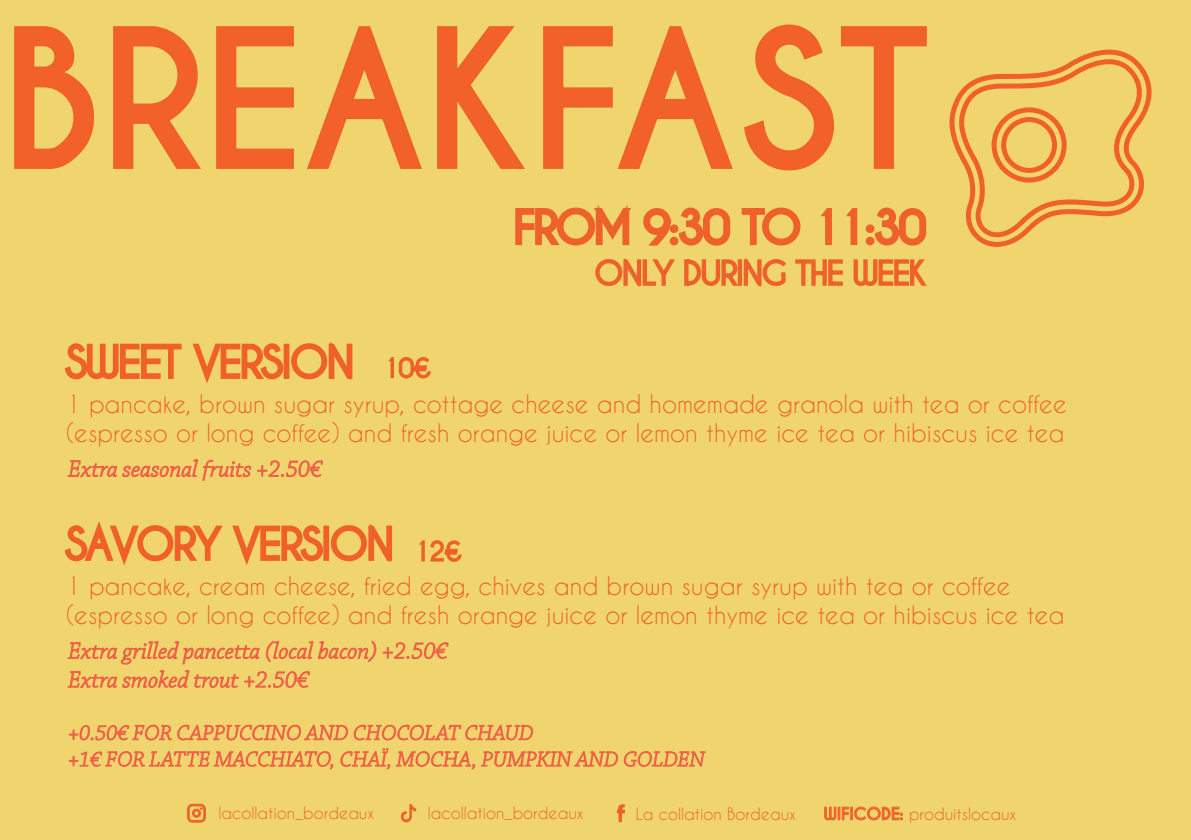
<style>
.page{position:relative;width:1191px;height:840px;background:#fff}
.page>*{position:absolute;margin:0;border:0;box-sizing:border-box;transform-origin:0 0}
.t1{font:700 180px "Caviar Dreams";color:#f26129}
.t2{font:24px/28.8px "Caviar Dreams";color:#ef612b}
.t3{font:16px "Caviar Dreams";color:#ef612b}
.s1{font-weight:700}
</style>
<div class="page">
<div style="left:0;top:0;width:1191px;height:839px;background:#f0d56f"></div>
<svg style="left:14px;top:26px;width:80px;height:143px"></svg>
<svg style="left:113px;top:26px;width:88px;height:143px"></svg>
<svg style="left:216px;top:26px;width:78px;height:143px"></svg>
<svg style="left:307px;top:26px;width:115px;height:143px"></svg>
<svg style="left:437px;top:26px;width:88px;height:143px"></svg>
<svg style="left:543px;top:26px;width:190px;height:143px"></svg>
<svg style="left:744px;top:24px;width:183px;height:147px"></svg>
<svg style="left:64px;top:343px;width:118px;height:37px"></svg>
<svg style="left:192px;top:341px;width:161px;height:42px"></svg>
<svg style="left:515px;top:205px;width:412px;height:82px"></svg>
<svg style="left:949px;top:49px;width:203px;height:198px"></svg>
<svg style="left:67px;top:459px;width:257px;height:22px"></svg>
<svg style="left:388px;top:357px;width:43px;height:22px"></svg>
<svg style="left:64px;top:521px;width:328px;height:44px"></svg>
<svg style="left:67px;top:640px;width:382px;height:48px"></svg>
<svg style="left:419px;top:540px;width:43px;height:22px"></svg>
<svg style="left:69px;top:724px;width:549px;height:46px"></svg>
<svg style="left:624px;top:751px;width:82px;height:16px"></svg>
<svg style="left:400px;top:804px;width:16px;height:18px"></svg>
<svg style="left:617px;top:804px;width:8px;height:17px"></svg>
<svg style="left:824px;top:806px;width:79px;height:13px"></svg>
<svg style="left:187px;top:803px;width:19px;height:19px"></svg>
<h1 class="t1" style="left:2px;top:-9px;width:929px">BREAKFAST</h1>
<p class="t2" style="left:66px;top:388px;width:1002px">1 pancake, brown sugar syrup, cottage cheese and homemade granola with tea or coffee (espresso or long coffee) and fresh orange juice or lemon thyme ice tea or hibiscus ice tea</p>
<p class="t2" style="left:66px;top:570px;width:999px">1 pancake, cream cheese, fried egg, chives and brown sugar syrup with tea or coffee (espresso or long coffee) and fresh orange juice or lemon thyme ice tea or hibiscus ice tea</p>
<p class="t3" style="left:218px;top:803px;width:157px">lacollation_bordeaux</p>
<p class="t3" style="left:428px;top:803px;width:157px">lacollation_bordeaux</p>
<p class="t3" style="left:636px;top:803px;width:162px">La collation Bordeaux</p>
<p class="t3" style="left:823px;top:803px;width:194px"><span class="s1">WIFICODE:</span> produitslocaux</p>
</div>
